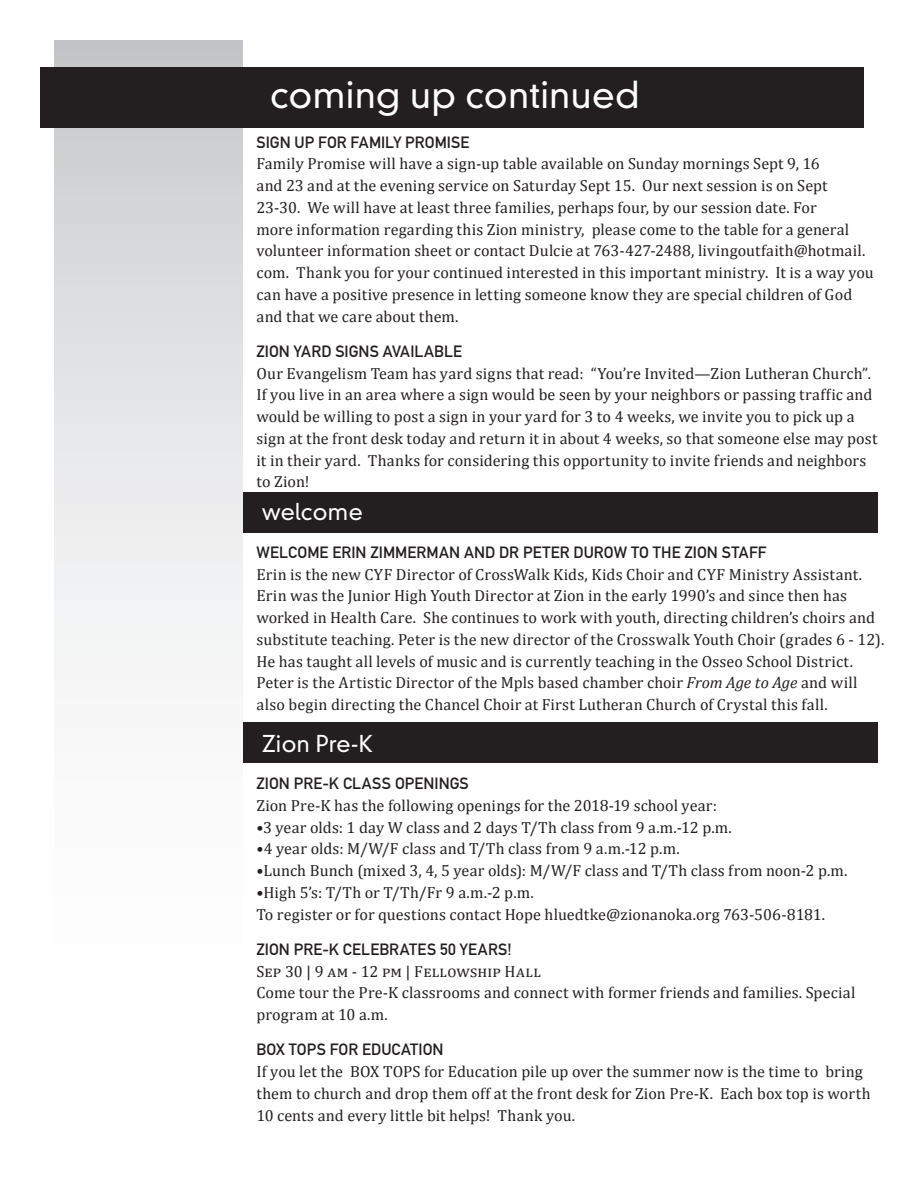
<style>
.page{position:relative;width:918px;height:1188px;background:#fff}
.page>*{position:absolute;margin:0;border:0;box-sizing:border-box;transform-origin:0 0}
.Section_Headers_-_Wh{font:300 36px "DIN Neuzeit Grotesk Std";letter-spacing:.01em;color:#fff}
.Section_Headers_-_Wh-2{font:300 22.5px "DIN Neuzeit Grotesk Std";letter-spacing:.005em;color:#fff}
.Body_Copy_-_General{font:16.2px/21.8px "Cambria";letter-spacing:.01em;color:#231f20}
.Section_Headers_-_Wh-3{font:16.2px/21.8px "Cambria";letter-spacing:.01em;color:#231f20}
.SubHeader_-_All_Caps{font:16.2px/21.8px "Cambria";letter-spacing:.01em;color:#231f20}
.SubHeader_-_All_Caps-2{font:16.2px "DIN Mittelschrift Std";letter-spacing:.005em;color:#231f20}
.Dates_and_Location_L{font:16.2px "Cambria";letter-spacing:.03em;color:#231f20}
.Body_Copy_-_General-2{font:16.2px "DIN Mittelschrift Std";color:#231f20}
.s1{font-style:italic}
</style>
<div class="page">
<div style="left:54px;top:40px;width:189px;height:1148px;background:linear-gradient(to bottom,#d0d2d4,#fff)"></div>
<div style="left:243px;top:722px;width:635px;height:41px;background:#231f20"></div>
<div style="left:40px;top:68px;width:824px;height:60px;background:#231f20"></div>
<div style="left:243px;top:493px;width:635px;height:40px;background:#231f20"></div>
<p class="Section_Headers_-_Wh" style="left:270px;top:74px;width:371px">coming up continued</p>
<p class="SubHeader_-_All_Caps-2" style="left:256px;top:132px;width:215px">SIGN UP FOR FAMILY PROMISE</p>
<p class="Section_Headers_-_Wh-3" style="left:256px;top:153px;width:619px">Family Promise will have a sign-up table available on Sunday mornings Sept 9, 16<br>and 23 and at the evening service on Saturday Sept 15. Our next session is on Sept 23-30. We will have at least three families, perhaps four, by our session date. For<br>more information regarding this Zion ministry, please come to the table for a general volunteer information sheet or contact Dulcie at 763-427-2488, livingoutfaith@hotmail. com. Thank you for your continued interested in this important ministry. It is a way you can have a positive presence in letting someone know they are special children of God and that we care about them.</p>
<p class="Body_Copy_-_General-2" style="left:256px;top:342px;width:207px">ZION YARD SIGNS AVAILABLE</p>
<p class="SubHeader_-_All_Caps" style="left:256px;top:362px;width:622px">Our Evangelism Team has yard signs that read: “You’re Invited—Zion Lutheran Church”.<br>If you live in an area where a sign would be seen by your neighbors or passing traffic and would be willing to post a sign in your yard for 3 to 4 weeks, we invite you to pick up a sign at the front desk today and return it in about 4 weeks, so that someone else may post it in their yard. Thanks for considering this opportunity to invite friends and neighbors to Zion!</p>
<p class="Section_Headers_-_Wh-2" style="left:262px;top:498px;width:103px">welcome</p>
<p class="SubHeader_-_All_Caps-2" style="left:256px;top:543px;width:512px">WELCOME ERIN ZIMMERMAN AND DR PETER DUROW TO THE ZION STAFF</p>
<p class="Body_Copy_-_General" style="left:256px;top:563px;width:629px">Erin is the new CYF Director of CrossWalk Kids, Kids Choir and CYF Ministry Assistant.<br>Erin was the Junior High Youth Director at Zion in the early 1990’s and since then has worked in Health Care. She continues to work with youth, directing children’s choirs and substitute teaching. Peter is the new director of the Crosswalk Youth Choir (grades 6 - 12).<br>He has taught all levels of music and is currently teaching in the Osseo School District.<br>Peter is the Artistic Director of the Mpls based chamber choir <span class="s1">From Age to Age</span> and will</p>
<p class="Body_Copy_-_General" style="left:256px;top:694px;width:573px">also begin directing the Chancel Choir at First Lutheran Church of Crystal this fall.</p>
<p class="Section_Headers_-_Wh-2" style="left:262px;top:730px;width:113px">Zion Pre-K</p>
<p class="SubHeader_-_All_Caps-2" style="left:256px;top:774px;width:214px">ZION PRE-K CLASS OPENINGS</p>
<p class="Body_Copy_-_General" style="left:256px;top:794px;width:462px">Zion Pre-K has the following openings for the 2018-19 school year:</p>
<p class="Body_Copy_-_General" style="left:256px;top:816px;width:477px">•3 year olds: 1 day W class and 2 days T/Th class from 9 a.m.-12 p.m.</p>
<p class="Body_Copy_-_General" style="left:256px;top:838px;width:425px">•4 year olds: M/W/F class and T/Th class from 9 a.m.-12 p.m.</p>
<p class="Body_Copy_-_General" style="left:256px;top:860px;width:593px">•Lunch Bunch (mixed 3, 4, 5 year olds): M/W/F class and T/Th class from noon-2 p.m.</p>
<p class="Body_Copy_-_General" style="left:256px;top:881px;width:279px">•High 5’s: T/Th or T/Th/Fr 9 a.m.-2 p.m.</p>
<p class="Body_Copy_-_General" style="left:256px;top:903px;width:570px">To register or for questions contact Hope hluedtke@zionanoka.org 763-506-8181.</p>
<p class="SubHeader_-_All_Caps-2" style="left:256px;top:940px;width:257px">ZION PRE-K CELEBRATES 50 YEARS!</p>
<p class="Dates_and_Location_L" style="left:256px;top:962px;width:286px">Sep 30 | 9 am - 12 pm | Fellowship Hall</p>
<p class="Body_Copy_-_General" style="left:256px;top:982px;width:600px">Come tour the Pre-K classrooms and connect with former friends and families. Special program at 10 a.m.</p>
<p class="SubHeader_-_All_Caps-2" style="left:256px;top:1040px;width:189px">BOX TOPS FOR EDUCATION</p>
<p class="Body_Copy_-_General" style="left:256px;top:1061px;width:616px">If you let the BOX TOPS for Education pile up over the summer now is the time to bring them to church and drop them off at the front desk for Zion Pre-K. Each box top is worth<br>10 cents and every little bit helps! Thank you.</p>
</div>
